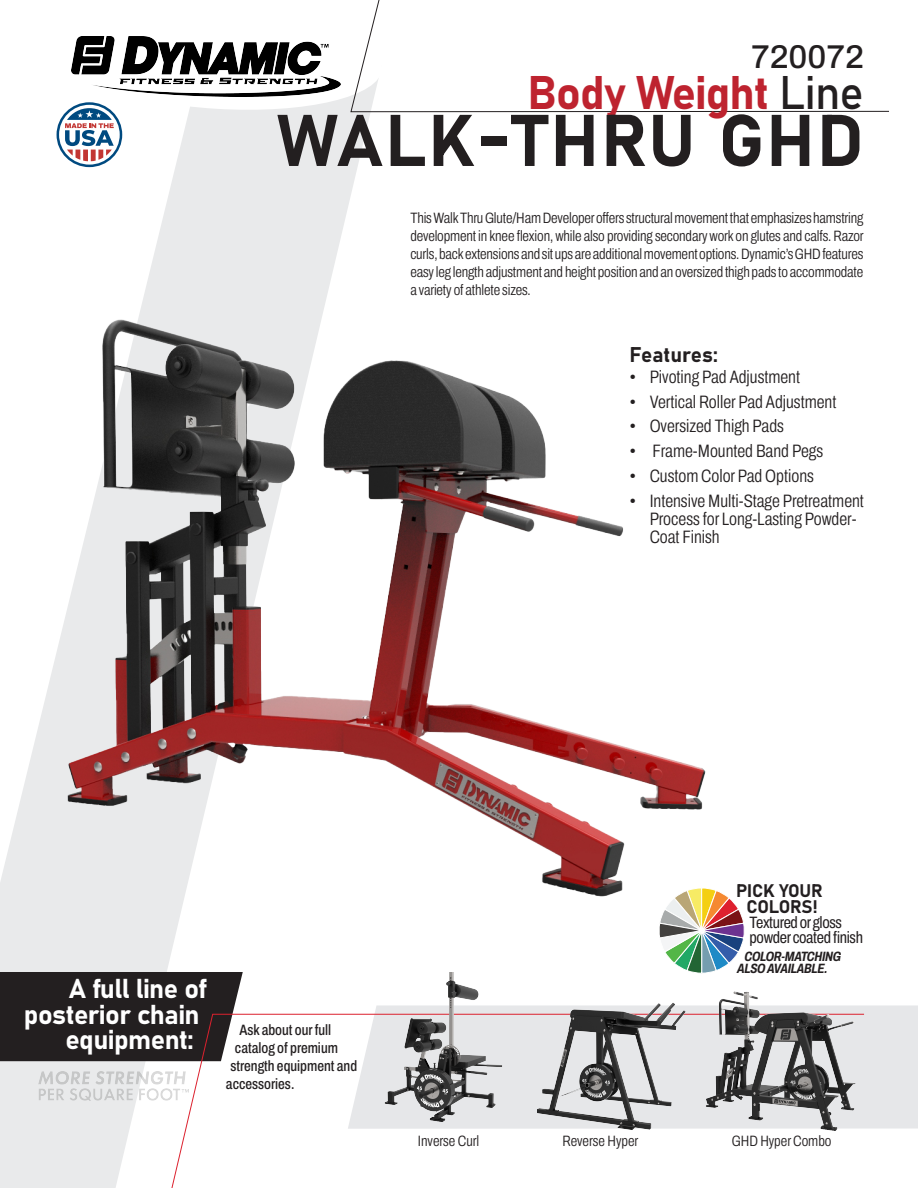
<style>
.page{position:relative;width:918px;height:1188px;background:#fff}
.page>*{position:absolute;margin:0;border:0;box-sizing:border-box;transform-origin:0 0}
.t1{font:72px "Bahnschrift";letter-spacing:.025em;color:#231f20}
.t2{font:46.5px "Bahnschrift";letter-spacing:-.02em;color:#be232f}
.t3{font:500 33px "Archivo";color:#231f20}
.t4{font:27px "Bahnschrift";letter-spacing:-.02em;color:#fff}
.t5{font:21px "Bahnschrift";color:#231f20}
.t6{font:300 18px/18px "Archivo Condensed";color:#231f20}
.t7{font:18px/16.5px "Bahnschrift";letter-spacing:-.01em;color:#231f20;text-align:center}
.t8{font:16.5px/15px "Archivo Condensed";letter-spacing:-.02em;color:#231f20}
.t9{font:300 15px/18px "Archivo Condensed";letter-spacing:-.01em;color:#231f20;text-align:justify}
.t10{font:500 15px "Archivo Condensed";color:#231f20}
.t11{font:italic 700 13.5px/12px "Archivo Condensed";letter-spacing:-.02em;color:#231f20}
.s1{color:#231f20}
</style>
<div class="page">
<svg style="left:0;top:161px;width:359px;height:1027px;fill:#edeaeb"></svg>
<div style="left:0;top:972px;width:243px;height:89px;background:#231f20"></div>
<div style="left:348px;top:1005px;width:570px;height:124px;background:#e6e7e9"></div>
<svg style="left:376px;top:0;width:513px;height:112px"></svg>
<svg style="left:161px;top:1014px;width:351px;height:174px"></svg>
<img style="left:38px;top:1072px;width:151px;height:28px">
<svg style="left:56px;top:7px;width:331px;height:154px"></svg>
<img style="left:17px;top:291px;width:728px;height:687px">
<img style="left:703px;top:991px;width:180px;height:140px">
<img style="left:512px;top:975px;width:191px;height:155px">
<img style="left:368px;top:972px;width:151px;height:156px">
<h3 class="t3" style="left:751px;top:32px;width:114px">720072</h3>
<h2 class="t2" style="left:528px;top:57px;width:338px">Body Weight <span class="s1">Line</span></h2>
<h1 class="t1" style="left:277px;top:86px;width:588px">WALK-THRU GHD</h1>
<p class="t9" style="left:410px;top:209px;width:455px">This Walk Thru Glute/Ham Developer offers structural movement that emphasizes hamstring development in knee flexion, while also providing secondary work on glutes and calfs. Razor curls, back extensions and sit ups are additional movement options. Dynamic’s GHD features easy leg length adjustment and height position and an oversized thigh pads to accommodate a variety of athlete sizes.</p>
<h3 class="t5" style="left:629px;top:339px;width:90px">Features:</h3>
<p class="t6" style="left:629px;top:368px;width:172px">• Pivoting Pad Adjustment</p>
<p class="t6" style="left:629px;top:393px;width:208px">• Vertical Roller Pad Adjustment</p>
<p class="t6" style="left:629px;top:417px;width:156px">• Oversized Thigh Pads</p>
<p class="t6" style="left:629px;top:442px;width:195px">• Frame-Mounted Band Pegs</p>
<p class="t6" style="left:629px;top:467px;width:186px">• Custom Color Pad Options</p>
<p class="t6" style="left:650px;top:492px;width:216px;text-indent:-20px">• Intensive Multi-Stage Pretreatment<br>Process for Long-Lasting Powder-<br>Coat Finish</p>
<h3 class="t4" style="left:69px;top:968px;width:140px">A full line of</h3>
<h3 class="t4" style="left:24px;top:994px;width:177px">posterior chain</h3>
<h3 class="t4" style="left:65px;top:1019px;width:130px">equipment:</h3>
<p class="t10" style="left:239px;top:1019px;width:93px">Ask about our full</p>
<p class="t10" style="left:235px;top:1037px;width:105px">catalog of premium</p>
<p class="t10" style="left:230px;top:1055px;width:128px">strength equipment and</p>
<p class="t10" style="left:226px;top:1073px;width:70px">accessories.</p>
<p class="t7" style="left:736px;top:881px;width:88px">PICK YOUR<br>COLORS!</p>
<p class="t8" style="left:750px;top:915px;width:115px">Textured or gloss powder coated finish</p>
<p class="t11" style="left:737px;top:950px;width:106px;text-indent:7px">COLOR-MATCHING<br>ALSO AVAILABLE.</p>
<p class="t9" style="left:418px;top:1132px;width:63px">Inverse Curl</p>
<p class="t9" style="left:562px;top:1132px;width:77px">Reverse Hyper</p>
<p class="t9" style="left:732px;top:1132px;width:101px">GHD Hyper Combo</p>
</div>
